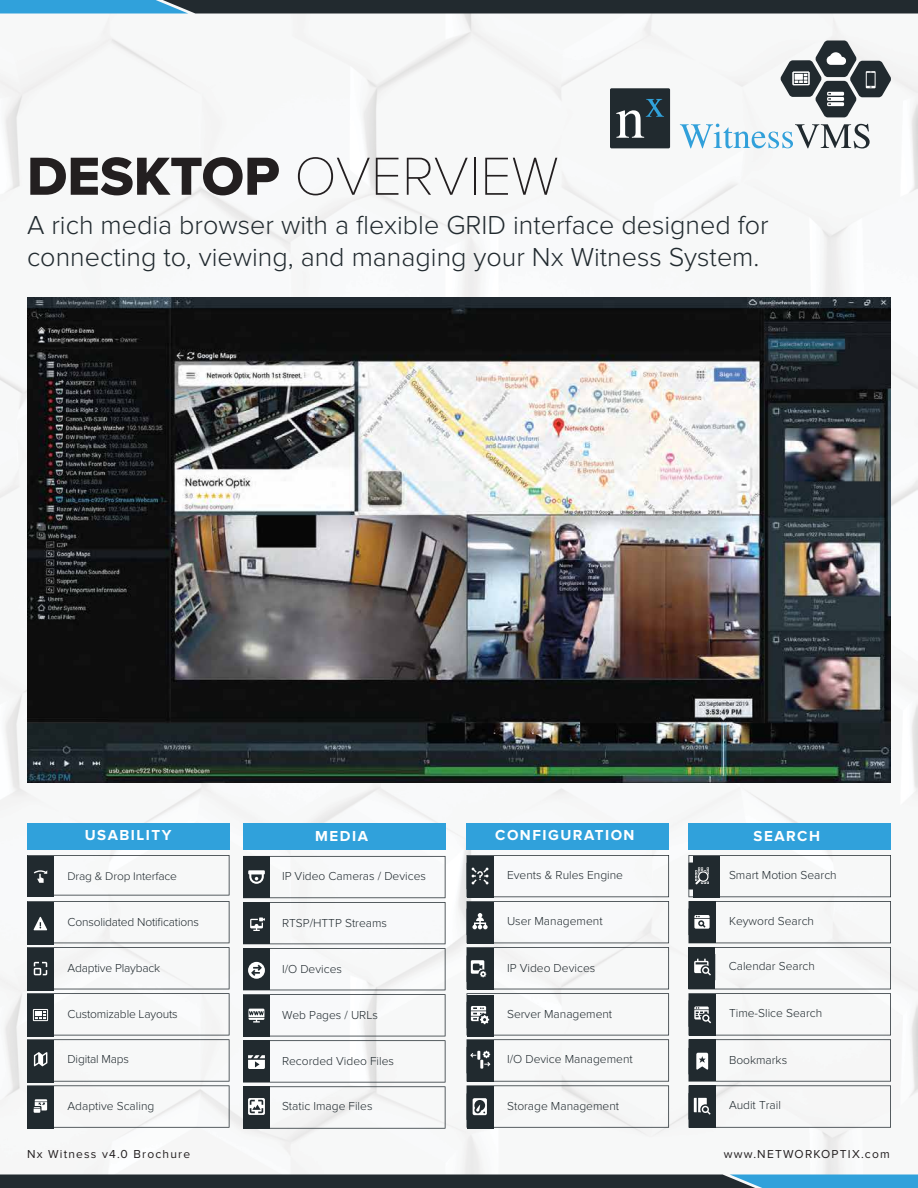
<style>
.page{position:relative;width:918px;height:1188px;background:#fff}
.page>*{position:absolute;margin:0;border:0;box-sizing:border-box;transform-origin:0 0}
.t1{font:100 55.5px "Proxima Nova T";color:#231f20}
.t2{font:300 27px/32.4px "Proxima Nova";color:#212a2f}
.t3{font:700 15px "Proxima Nova";letter-spacing:.1em;color:#fff}
.t4{font:300 12px "Proxima Nova";color:#212a2f}
.t5{font:12px "Proxima Nova";letter-spacing:.1em;color:#231f20}
.t6{font:300 11.55px "Proxima Nova";letter-spacing:-.015em;color:#212a2f;scale:1.04 1}
.s1{font-family:"Proxima Nova Extrabld";font-weight:400}
</style>
<div class="page">
<img style="left:0;top:14px;width:918px;height:1160px">
<div style="left:27px;top:1086px;width:27px;height:43px;background:#212a2f"></div>
<div style="left:467px;top:1086px;width:27px;height:43px;background:#212a2f"></div>
<div style="left:27px;top:824px;width:203px;height:26px;background:#30a1db"></div>
<div style="left:243px;top:824px;width:203px;height:26px;background:#30a1db"></div>
<div style="left:467px;top:824px;width:202px;height:26px;background:#30a1db"></div>
<div style="left:688px;top:824px;width:203px;height:26px;background:#30a1db"></div>
<svg style="left:0;top:0;width:918px;height:14px;background:#2d4856"></svg>
<svg style="left:27px;top:855px;width:203px;height:273px"></svg>
<svg style="left:243px;top:856px;width:203px;height:273px"></svg>
<svg style="left:467px;top:855px;width:202px;height:273px"></svg>
<svg style="left:688px;top:855px;width:203px;height:273px"></svg>
<svg style="left:780px;top:41px;width:111px;height:76px"></svg>
<div style="left:610px;top:88px;width:60px;height:60px;background:#212a2f;border-radius:2px"></div>
<svg style="left:616px;top:99px;width:48px;height:39px"></svg>
<svg style="left:680px;top:124px;width:190px;height:25px"></svg>
<svg style="left:0;top:1174px;width:918px;height:14px;background:#2d4856"></svg>
<img style="left:27px;top:297px;width:864px;height:486px">
<h1 class="t1" style="left:27px;top:135px;width:533px"><span class="s1">DESKTOP</span> OVERVIEW</h1>
<h2 class="t2" style="left:27px;top:209px;width:743px">A rich media browser with a flexible GRID interface designed for connecting to, viewing, and managing your Nx Witness System.</h2>
<p class="t3" style="left:85px;top:827px;width:88px">USABILITY</p>
<p class="t3" style="left:315px;top:828px;width:54px">MEDIA</p>
<p class="t3" style="left:495px;top:827px;width:141px">CONFIGURATION</p>
<p class="t3" style="left:754px;top:828px;width:68px">SEARCH</p>
<p class="t6" style="left:67px;top:869px;width:107px">Drag &amp; Drop Interface</p>
<p class="t4" style="left:67px;top:916px;width:133px">Consolidated Notifications</p>
<p class="t4" style="left:67px;top:961px;width:94px">Adaptive Playback</p>
<p class="t4" style="left:67px;top:1007px;width:112px">Customizable Layouts</p>
<p class="t4" style="left:67px;top:1052px;width:63px">Digital Maps</p>
<p class="t4" style="left:67px;top:1099px;width:88px">Adaptive Scaling</p>
<p class="t4" style="left:282px;top:869px;width:146px">IP Video Cameras / Devices</p>
<p class="t4" style="left:282px;top:917px;width:107px">RTSP/HTTP Streams</p>
<p class="t4" style="left:282px;top:963px;width:62px">I/O Devices</p>
<p class="t4" style="left:282px;top:1008px;width:97px">Web Pages / URLs</p>
<p class="t4" style="left:282px;top:1054px;width:114px">Recorded Video Files</p>
<p class="t4" style="left:282px;top:1099px;width:92px">Static Image Files</p>
<p class="t4" style="left:507px;top:868px;width:118px">Events &amp; Rules Engine</p>
<p class="t4" style="left:507px;top:914px;width:97px">User Management</p>
<p class="t4" style="left:507px;top:961px;width:90px">IP Video Devices</p>
<p class="t4" style="left:507px;top:1007px;width:107px">Server Management</p>
<p class="t4" style="left:507px;top:1052px;width:127px">I/O Device Management</p>
<p class="t4" style="left:507px;top:1099px;width:114px">Storage Management</p>
<p class="t4" style="left:729px;top:868px;width:109px">Smart Motion Search</p>
<p class="t4" style="left:729px;top:914px;width:87px">Keyword Search</p>
<p class="t4" style="left:729px;top:959px;width:88px">Calendar Search</p>
<p class="t4" style="left:729px;top:1006px;width:95px">Time-Slice Search</p>
<p class="t4" style="left:729px;top:1053px;width:60px">Bookmarks</p>
<p class="t4" style="left:729px;top:1099px;width:54px">Audit Trail</p>
<p class="t5" style="left:27px;top:1147px;width:165px">Nx Witness v4.0 Brochure</p>
<p class="t5" style="left:724px;top:1147px;width:167px">www.NETWORKOPTIX.com</p>
</div>
